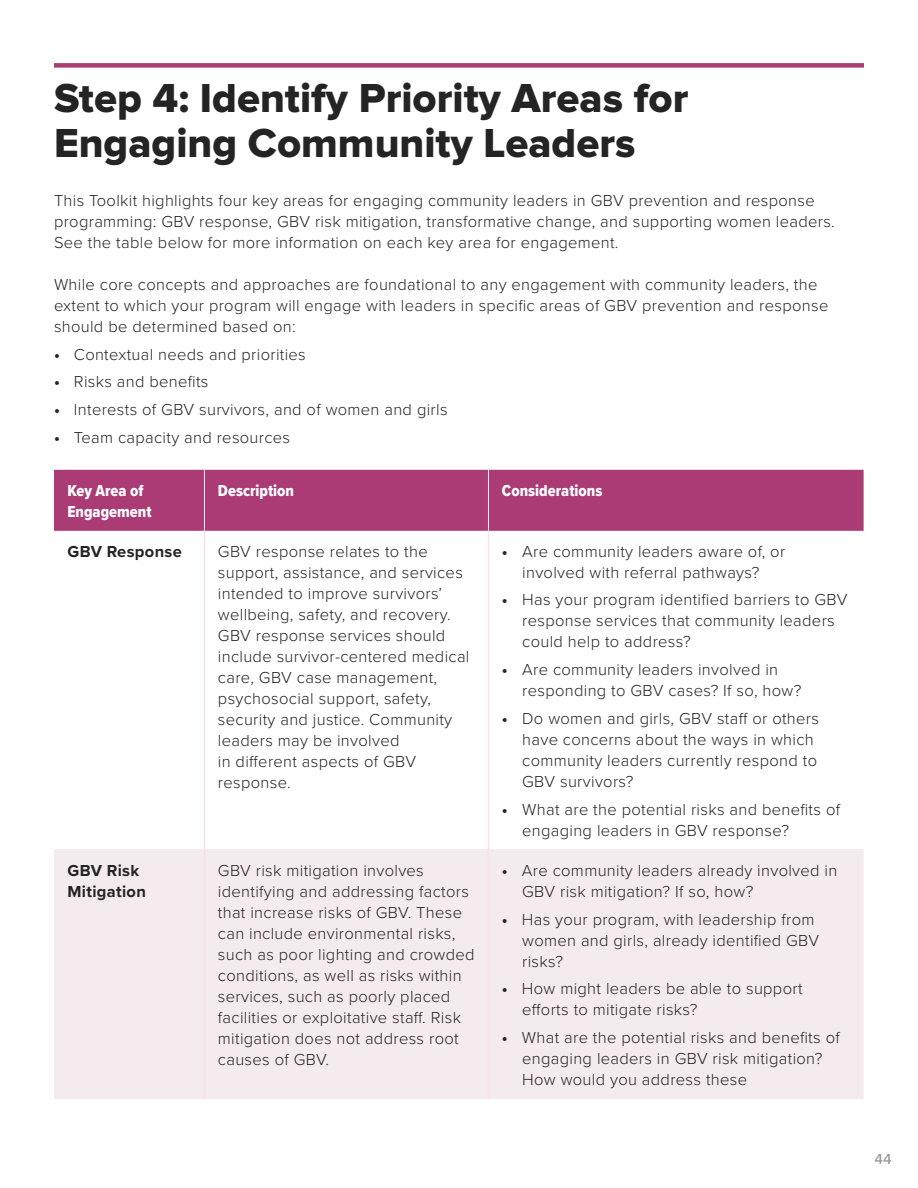
<style>
.page{position:relative;width:918px;height:1188px;background:#fff}
.page>*{position:absolute;margin:0;border:0;box-sizing:border-box;transform-origin:0 0}
.t1{font:42px/45px "Proxima Nova Extrabld";color:#242424}
.t2{font:300 16.5px/21px "Proxima Nova";letter-spacing:.02em;color:#242424}
.t3{font:16.5px/21px "Proxima Nova Cond Extrabld";color:#fff}
.t4{font:700 16.5px/21px "Proxima Nova";letter-spacing:.02em;color:#242424}
.t5{font:500 15px "Proxima Nova";color:#939598}
.s1{font-weight:700}
</style>
<div class="page">
<div style="left:54px;top:63px;width:810px;height:5px;background:#aa3b75"></div>
<div style="left:54px;top:470px;width:810px;height:61px;background:#aa3b75"></div>
<div style="left:54px;top:849px;width:810px;height:250px;background:#f4ebee"></div>
<hr style="left:488px;top:531px;width:1px;height:318px;background:#ffdee8">
<hr style="left:488px;top:470px;width:1px;height:61px;background:#fff5f8">
<hr style="left:204px;top:531px;width:1px;height:318px;background:#fcdde7">
<hr style="left:204px;top:470px;width:1px;height:61px;background:#fef3f7">
<hr style="left:204px;top:849px;width:1px;height:250px;background:#fcdde7">
<hr style="left:488px;top:849px;width:1px;height:250px;background:#ffdee8">
<h1 class="t1" style="left:54px;top:77px;width:636px">Step 4: Identify Priority Areas for<br>Engaging Community Leaders</h1>
<p class="t2" style="left:54px;top:189px;width:782px">This Toolkit highlights four key areas for engaging community leaders in GBV prevention and response programming: GBV response, GBV risk mitigation, transformative change, and supporting women leaders.<br>See the table below for more information on each key area for engagement.</p>
<p class="t2" style="left:54px;top:273px;width:776px">While core concepts and approaches are foundational to any engagement with community leaders, the extent to which your program will engage with leaders in specific areas of GBV prevention and response should be determined based on:</p>
<p class="t2" style="left:54px;top:343px;width:253px"><span class="s1">•</span> Contextual needs and priorities</p>
<p class="t2" style="left:54px;top:370px;width:156px"><span class="s1">•</span> Risks and benefits</p>
<p class="t2" style="left:54px;top:398px;width:395px"><span class="s1">•</span> Interests of GBV survivors, and of women and girls</p>
<p class="t2" style="left:54px;top:426px;width:238px"><span class="s1">•</span> Team capacity and resources</p>
<p class="t3" style="left:68px;top:480px;width:86px">Key Area of<br>Engagement</p>
<p class="t3" style="left:218px;top:480px;width:78px">Description</p>
<p class="t3" style="left:502px;top:480px;width:102px">Considerations</p>
<p class="t4" style="left:68px;top:540px;width:116px">GBV Response</p>
<p class="t2" style="left:218px;top:540px;width:253px">GBV response relates to the support, assistance, and services intended to improve survivors’ wellbeing, safety, and recovery.<br>GBV response services should include survivor-centered medical care, GBV case management, psychosocial support, safety, security and justice. Community leaders may be involved<br>in different aspects of GBV response.</p>
<p class="t2" style="left:502px;top:540px;width:285px;text-align:center"><span class="s1">•</span> Are community leaders aware of, or involved with referral pathways?</p>
<p class="t2" style="left:522px;top:589px;width:327px;text-indent:-20px"><span class="s1">•</span> Has your program identified barriers to GBV response services that community leaders could help to address?</p>
<p class="t2" style="left:522px;top:658px;width:281px;text-indent:-20px"><span class="s1">•</span> Are community leaders involved in responding to GBV cases? If so, how?</p>
<p class="t2" style="left:522px;top:707px;width:298px;text-indent:-20px"><span class="s1">•</span> Do women and girls, GBV staff or others have concerns about the ways in which community leaders currently respond to<br>GBV survivors?</p>
<p class="t2" style="left:522px;top:798px;width:319px;text-indent:-20px"><span class="s1">•</span> What are the potential risks and benefits of engaging leaders in GBV response?</p>
<p class="t4" style="left:68px;top:859px;width:80px">GBV Risk<br>Mitigation</p>
<p class="t2" style="left:218px;top:859px;width:258px">GBV risk mitigation involves identifying and addressing factors that increase risks of GBV. These can include environmental risks, such as poor lighting and crowded conditions, as well as risks within services, such as poorly placed facilities or exploitative staff. Risk mitigation does not address root causes of GBV.</p>
<p class="t2" style="left:522px;top:859px;width:317px;text-indent:-20px"><span class="s1">•</span> Are community leaders already involved in<br>GBV risk mitigation? If so, how?</p>
<p class="t2" style="left:522px;top:908px;width:298px;text-indent:-20px"><span class="s1">•</span> Has your program, with leadership from women and girls, already identified GBV risks?</p>
<p class="t2" style="left:522px;top:977px;width:282px;text-indent:-20px"><span class="s1">•</span> How might leaders be able to support efforts to mitigate risks?</p>
<p class="t2" style="left:522px;top:1026px;width:319px;text-indent:-20px"><span class="s1">•</span> What are the potential risks and benefits of engaging leaders in GBV risk mitigation?<br>How would you address these</p>
<p class="t5" style="left:875px;top:1148px;width:19px">44</p>
</div>
